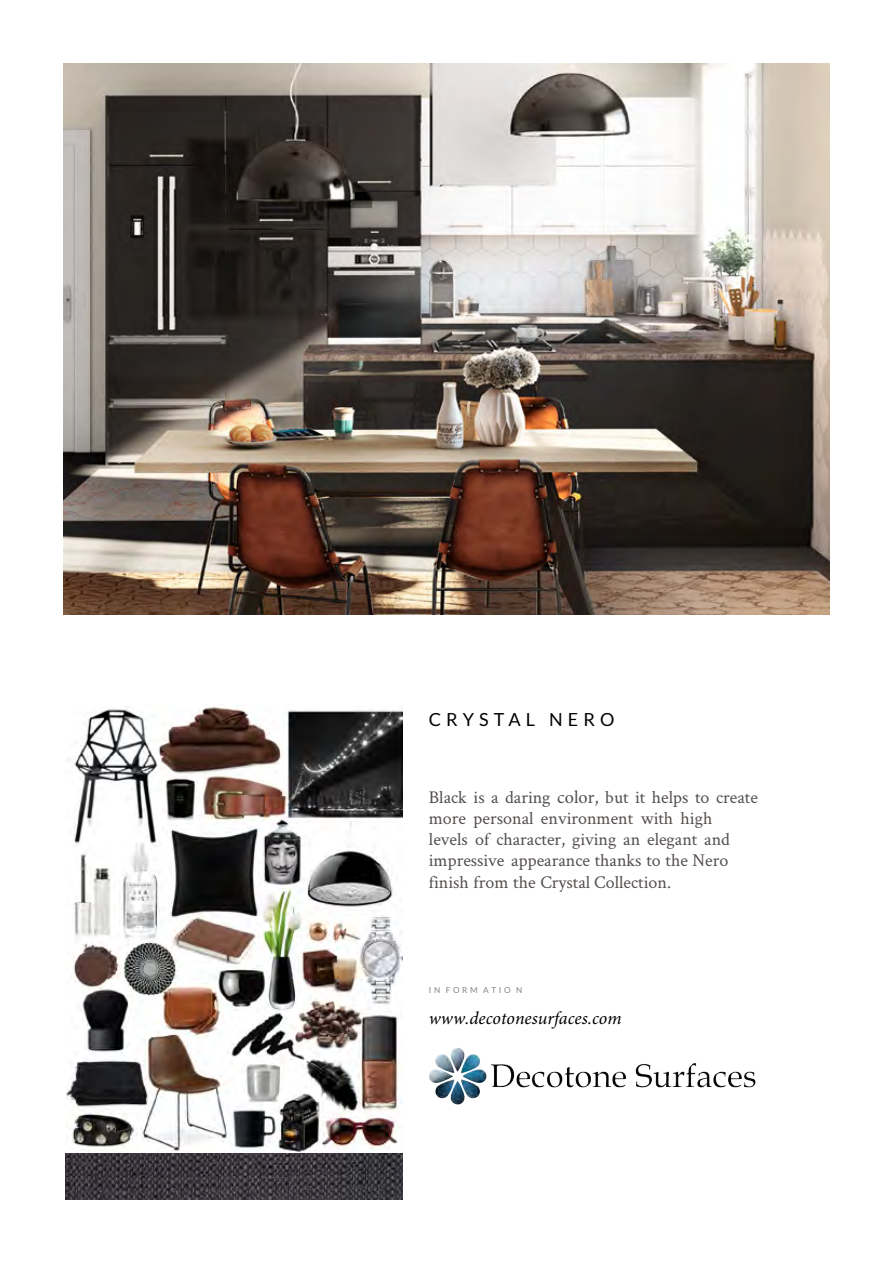
<style>
.page{position:relative;width:893px;height:1263px;background:#fff}
.page>*{position:absolute;margin:0;border:0;box-sizing:border-box;transform-origin:0 0}
.t1{font:18px/21.1px "Crimson Text";color:#534e4c}
.t2{font:italic 18px "Minion Pro";color:#000}
.t3{font:18px "Lato";letter-spacing:.28em;color:#000}
.t4{font:8.25px "Lato";letter-spacing:.32em;color:#8a8381}
.s1{font-family:"Minion Pro"}
</style>
<div class="page">
<img style="left:64px;top:64px;width:765px;height:550px">
<img style="left:65px;top:706px;width:337px;height:493px">
<img style="left:429px;top:1048px;width:327px;height:57px">
<p class="t3" style="left:429px;top:709px;width:187px">CRYSTAL NERO</p>
<p class="t1" style="left:429px;top:786px;width:331px">Black is a daring <span class="s1">color</span>, but it helps to create more personal environment with high<br>levels of character, giving an elegant and impressive appearance thanks to the Nero finish from the Crystal Collection.</p>
<p class="t4" style="left:429px;top:986px;width:95px">IN FORM ATIO N</p>
<p class="t2" style="left:429px;top:1006px;width:194px">www.decotonesurfaces.com</p>
</div>
